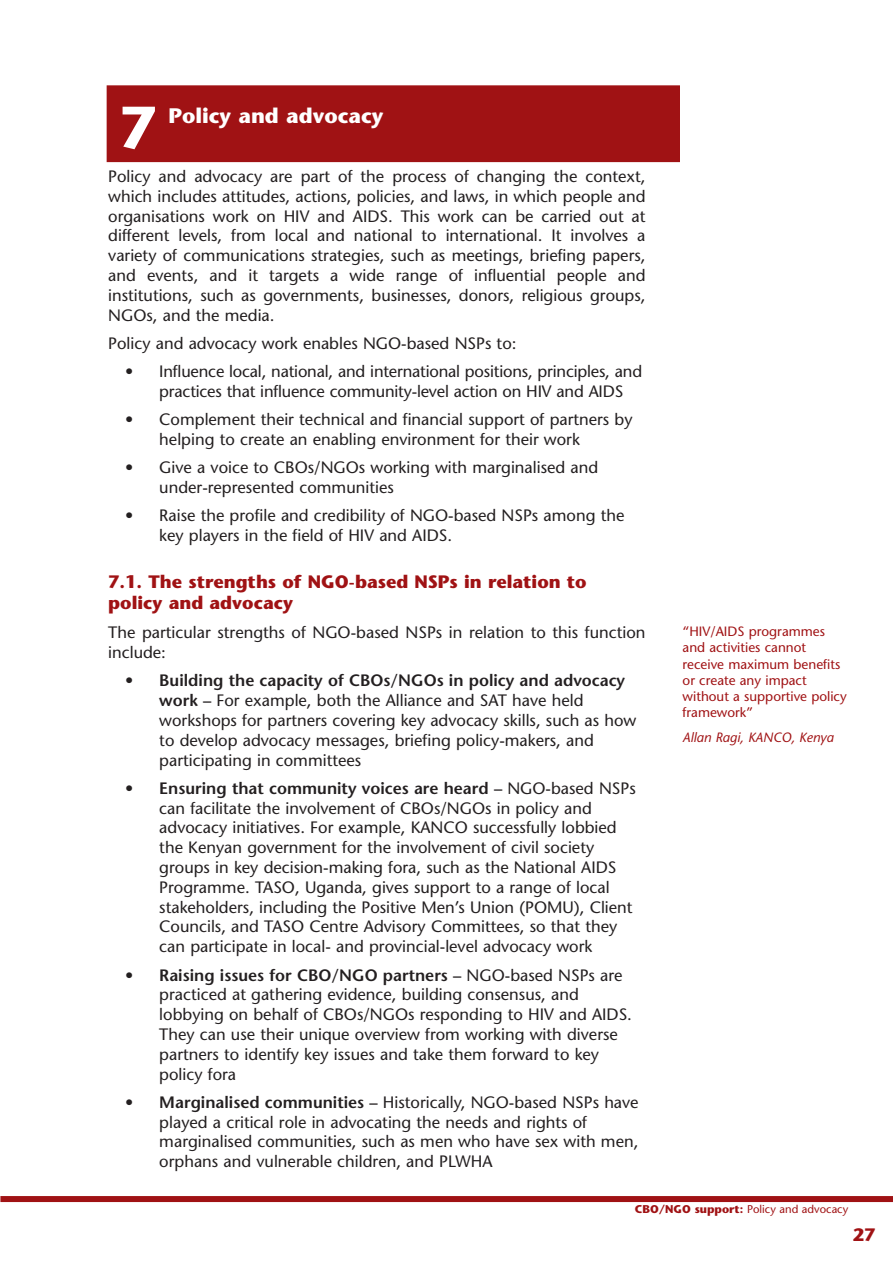
<style>
.page{position:relative;width:893px;height:1263px;background:#fff}
.page>*{position:absolute;margin:0;border:0;box-sizing:border-box;transform-origin:0 0}
.t1{font:700 60px "Stone Sans";color:#fff}
.t2{font:700 21px "Stone Sans";color:#fff}
.t3{font:700 18px/21.6px "Stone Sans";color:#a01214}
.t4{font:16.5px/19.8px "Stone Sans";color:#231f20}
.t5{font:13.5px/16.2px "Stone Sans";color:#a01214}
.t6{font:italic 13.5px "Stone Sans";color:#a01214}
.t7{font:11.25px "Stone Sans";color:#a01214}
.s1{font-weight:600}
.s2{font-weight:700}
</style>
<div class="page">
<div style="left:107px;top:86px;width:572px;height:76px;background:#a01214"></div>
<div style="left:107px;top:85px;width:572px;height:77px;border:1px solid #a01214"></div>
<div style="left:0;top:1196px;width:892px;height:6px;background:#a01214"></div>
<h1 class="t1" style="left:119px;top:105px;width:39px">7</h1>
<p class="t2" style="left:168px;top:108px;width:217px">Policy and advocacy</p>
<p class="t4" style="left:108px;top:168px;width:539px;text-align:justify">Policy and advocacy are part of the process of changing the context, which includes attitudes, actions, policies, and laws, in which people and organisations work on HIV and AIDS. This work can be carried out at different levels, from local and national to international. It involves a variety of communications strategies, such as meetings, briefing papers, and events, and it targets a wide range of influential people and institutions, such as governments, businesses, donors, religious groups, NGOs, and the media.</p>
<p class="t4" style="left:108px;top:335px;width:410px">Policy and advocacy work enables NGO-based NSPs to:</p>
<p class="t4" style="left:159px;top:363px;width:484px;text-indent:-34px">• Influence local, national, and international positions, principles, and practices that influence community-level action on HIV and AIDS</p>
<p class="t4" style="left:159px;top:411px;width:475px;text-indent:-34px">• Complement their technical and financial support of partners by helping to create an enabling environment for their work</p>
<p class="t4" style="left:159px;top:459px;width:440px;text-indent:-34px">• Give a voice to CBOs/NGOs working with marginalised and under-represented communities</p>
<p class="t4" style="left:159px;top:508px;width:466px;text-indent:-34px">• Raise the profile and credibility of NGO-based NSPs among the key players in the field of HIV and AIDS.</p>
<p class="t3" style="left:108px;top:573px;width:480px">7.1. The strengths of NGO-based NSPs in relation to policy and advocacy</p>
<p class="t4" style="left:108px;top:624px;width:539px">The particular strengths of NGO-based NSPs in relation to this function include:</p>
<p class="t4" style="left:159px;top:672px;width:478px;text-indent:-34px">• <span class="s1">Building the capacity of CBOs/NGOs in policy and advocacy work –</span> For example, both the Alliance and SAT have held workshops for partners covering key advocacy skills, such as how to develop advocacy messages, briefing policy-makers, and participating in committees</p>
<p class="t4" style="left:159px;top:780px;width:478px;text-indent:-34px">• <span class="s1">Ensuring that community voices are heard –</span> NGO-based NSPs can facilitate the involvement of CBOs/NGOs in policy and advocacy initiatives. For example, KANCO successfully lobbied the Kenyan government for the involvement of civil society groups in key decision-making fora, such as the National AIDS Programme. TASO, Uganda, gives support to a range of local stakeholders, including the Positive Men’s Union (POMU), Client Councils, and TASO Centre Advisory Committees, so that they can participate in local- and provincial-level advocacy work</p>
<p class="t4" style="left:159px;top:967px;width:474px;text-indent:-34px">• <span class="s1">Raising issues for CBO/NGO partners –</span> NGO-based NSPs are practiced at gathering evidence, building consensus, and lobbying on behalf of CBOs/NGOs responding to HIV and AIDS.<br>They can use their unique overview from working with diverse partners to identify key issues and take them forward to key policy fora</p>
<p class="t4" style="left:159px;top:1094px;width:481px;text-indent:-34px">• <span class="s1">Marginalised communities –</span> Historically, NGO-based NSPs have played a critical role in advocating the needs and rights of marginalised communities, such as men who have sex with men, orphans and vulnerable children, and PLWHA</p>
<p class="t5" style="left:682px;top:625px;width:166px">“HIV/AIDS programmes and activities cannot receive maximum benefits or create any impact without a supportive policy framework”</p>
<p class="t6" style="left:682px;top:732px;width:153px">Allan Ragi, KANCO, Kenya</p>
<p class="t7" style="left:635px;top:1205px;width:215px"><span class="s2">CBO/NGO support:</span> Policy and advocacy</p>
<p class="t3" style="left:852px;top:1226px;width:24px">27</p>
</div>
